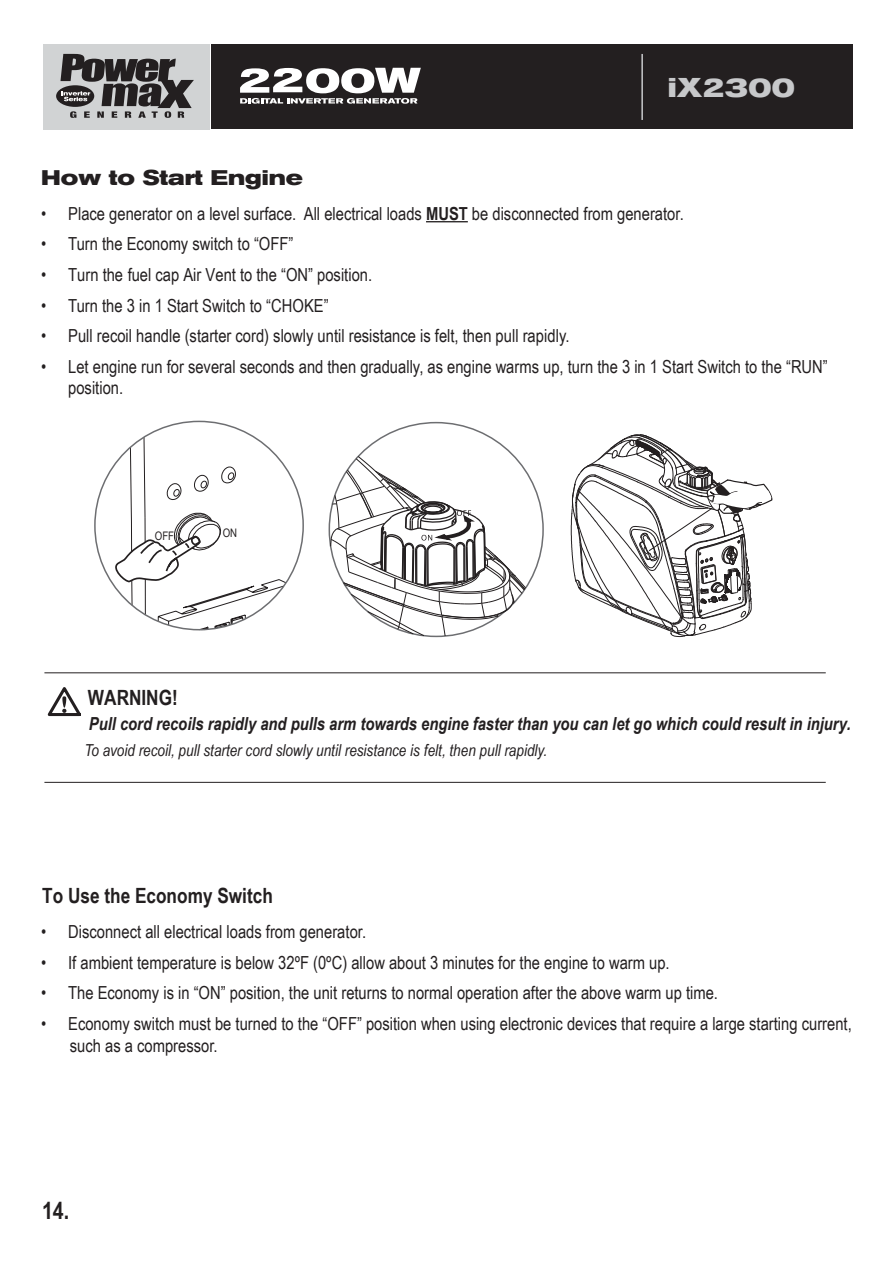
<style>
.page{position:relative;width:893px;height:1263px;background:#fff}
.page>*{position:absolute;margin:0;border:0;box-sizing:border-box;transform-origin:0 0}
.t1{font:700 27px "Akzidenz Grot Ext BQ";color:#c7c8ca}
.t2{font:700 24px "Arial Narrow";color:#231f20}
.t3{font:700 21px "Arial Narrow";color:#231f20}
.t4{font:700 21px "Akzidenz Grot Ext BQ";color:#231f20}
.t5{font:18px/21.6px "Arial Narrow";color:#231f20}
.t6{font:italic 700 18px "Arial Narrow";color:#231f20}
.t7{font:italic 16.5px "Arial Narrow";color:#231f20}
.t8{font:11.7px "Arial Narrow";color:#231f20}
.s1{font-weight:700}
</style>
<div class="page">
<hr style="left:426px;top:221px;width:42px;height:1px;background:#231f20">
<svg style="left:329px;top:455px;width:198px;height:182px"></svg>
<svg style="left:110px;top:437px;width:177px;height:194px"></svg>
<svg style="left:47px;top:687px;width:34px;height:30px"></svg>
<hr style="left:44px;top:672px;width:782px;height:1px;background:#231f20">
<hr style="left:44px;top:782px;width:782px;height:1px;background:#231f20">
<div style="left:43px;top:44px;width:166px;height:85px;background:#d1d3d4"></div>
<div style="left:211px;top:44px;width:642px;height:85px;background:#231f20"></div>
<hr style="left:641px;top:54px;width:2px;height:66px;background:#c7c8ca">
<div style="left:56px;top:85px;width:38px;height:22px;background:#231f20;border-radius:50%"></div>
<svg style="left:60px;top:54px;width:134px;height:64px"></svg>
<svg style="left:571px;top:434px;width:202px;height:203px"></svg>
<svg style="left:240px;top:68px;width:181px;height:36px"></svg>
<h1 class="t1" style="left:668px;top:72px;width:128px">iX2300</h1>
<p class="t4" style="left:41px;top:166px;width:263px">How to Start Engine</p>
<p class="t5" style="left:41px;top:202px;width:644px">• Place generator on a level surface. All electrical loads <span class="s1">MUST</span> be disconnected from generator.</p>
<p class="t5" style="left:41px;top:233px;width:254px">• Turn the Economy switch to “OFF”</p>
<p class="t5" style="left:41px;top:263px;width:332px">• Turn the fuel cap Air Vent to the “ON” position.</p>
<p class="t5" style="left:41px;top:294px;width:289px">• Turn the 3 in 1 Start Switch to “CHOKE”</p>
<p class="t5" style="left:41px;top:324px;width:530px">• Pull recoil handle (starter cord) slowly until resistance is felt, then pull rapidly.</p>
<p class="t5" style="left:68px;top:355px;width:761px;text-indent:-27px">• Let engine run for several seconds and then gradually, as engine warms up, turn the 3 in 1 Start Switch to the “RUN” position.</p>
<p class="t8" style="left:155px;top:527px;width:21px">OFF</p>
<p class="t8" style="left:223px;top:525px;width:16px">ON</p>
<p class="t3" style="left:88px;top:682px;width:91px">WARNING!</p>
<p class="t6" style="left:89px;top:710px;width:764px">Pull cord recoils rapidly and pulls arm towards engine faster than you can let go which could result in injury.</p>
<p class="t7" style="left:85px;top:739px;width:464px">To avoid recoil, pull starter cord slowly until resistance is felt, then pull rapidly.</p>
<p class="t3" style="left:42px;top:880px;width:232px">To Use the Economy Switch</p>
<p class="t5" style="left:41px;top:920px;width:327px">• Disconnect all electrical loads from generator.</p>
<p class="t5" style="left:41px;top:951px;width:630px">• If ambient temperature is below 32ºF (0ºC) allow about 3 minutes for the engine to warm up.</p>
<p class="t5" style="left:41px;top:981px;width:678px">• The Economy is in “ON” position, the unit returns to normal operation after the above warm up time.</p>
<p class="t5" style="left:70px;top:1012px;width:783px;text-indent:-29px">• Economy switch must be turned to the “OFF” position when using electronic devices that require a large starting current, such as a compressor.</p>
<h2 class="t2" style="left:42px;top:1192px;width:29px">14.</h2>
</div>
